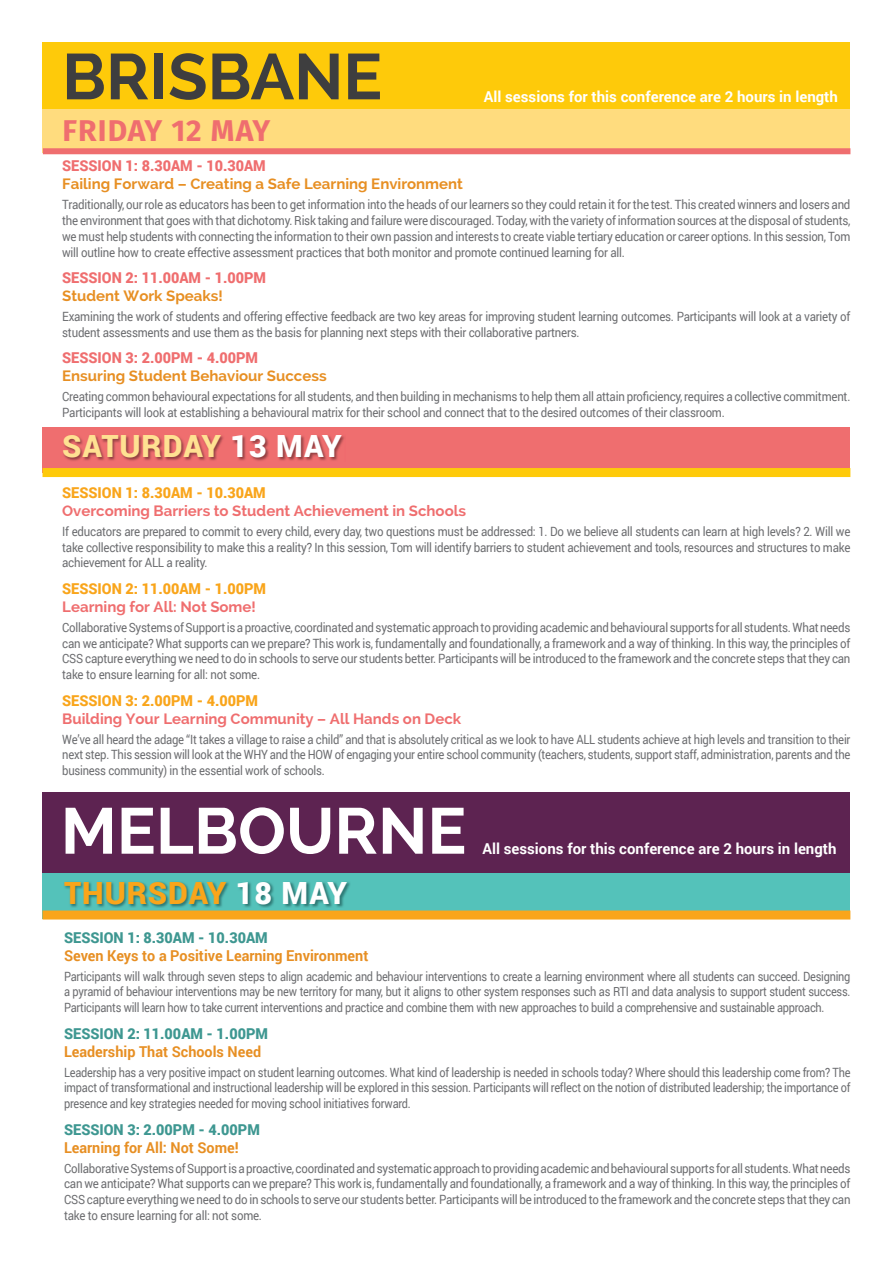
<style>
.page{position:relative;width:893px;height:1263px;background:#fff}
.page>*{position:absolute;margin:0;border:0;box-sizing:border-box;transform-origin:0 0}
.t1{font:700 64.8px "Raleway";color:#fff}
.t2{font:700 64.5px "Raleway";color:#3e3e3f}
.t3{font:900 30.6px "Roboto";letter-spacing:.03em;color:#ffe192}
.t4{font:900 30.6px "Roboto";letter-spacing:.03em;color:#f9a51b}
.t5{font:700 30px "Fira Sans";letter-spacing:.035em;color:#ef6e6f}
.t6{font:700 15px "Raleway";color:#ef6e6f}
.t7{font:700 15px "Raleway";color:#e78f23}
.t8{font:700 15px "Roboto";color:#fff}
.t9{font:700 15px "Roboto";color:#e78f23;scale:.96 1}
.t10{font:900 15px "Roboto";color:#ef6e6f;scale:.96 1}
.t11{font:900 15px "Roboto";color:#f9a51b;scale:.96 1}
.t12{font:900 15px "Roboto";color:#3e9791;scale:.96 1}
.t13{font:12.75px/15.8px "Roboto";letter-spacing:-.02em;color:#6c6d70;text-align:justify;scale:.9 1}
.t14{font:12.75px/15.8px "Roboto";letter-spacing:-.02em;color:#6c6d70;text-align:justify;scale:.86 1}
.t15{font:12.75px/15.8px "Roboto";letter-spacing:-.02em;color:#6c6d70;text-align:justify;scale:.88 1}
.s1{color:#fff}
</style>
<div class="page">
<div style="left:43px;top:427px;width:807px;height:45px;background:#ef6e6f"></div>
<img style="left:63px;top:435px;width:281px;height:26px">
<div style="left:43px;top:468px;width:807px;height:9px;background:#feca0a"></div>
<div style="left:43px;top:43px;width:807px;height:67px;background:#feca0a"></div>
<div style="left:43px;top:110px;width:807px;height:43px;background:#ffdc7e"></div>
<div style="left:43px;top:148px;width:807px;height:6px;background:#ef6e6f"></div>
<div style="left:43px;top:792px;width:807px;height:91px;background:#5d2351"></div>
<div style="left:43px;top:873px;width:807px;height:45px;background:#54c2ba"></div>
<img style="left:64px;top:882px;width:286px;height:26px">
<div style="left:43px;top:910px;width:807px;height:9px;background:#f9a51b"></div>
<h2 class="t2" style="left:62px;top:39px;width:322px">BRISBANE</h2>
<p class="t8" style="left:484px;top:87px;width:356px">All sessions for this conference are 2 hours in length</p>
<h3 class="t5" style="left:62px;top:116px;width:210px">FRIDAY 12 MAY</h3>
<p class="t10" style="left:62px;top:156px;width:214px">SESSION 1: 8.30AM - 10.30AM</p>
<p class="t7" style="left:62px;top:175px;width:402px">Failing Forward – Creating a Safe Learning Environment</p>
<p class="t13" style="left:62px;top:197px;width:877px">Traditionally, our role as educators has been to get information into the heads of our learners so they could retain it for the test. This created winners and losers and the environment that goes with that dichotomy. Risk taking and failure were discouraged. Today, with the variety of information sources at the disposal of students, we must help students with connecting the information to their own passion and interests to create viable tertiary education or career options. In this session, Tom will outline how to create effective assessment practices that both monitor and promote continued learning for all.</p>
<p class="t10" style="left:62px;top:267px;width:214px">SESSION 2: 11.00AM - 1.00PM</p>
<p class="t7" style="left:62px;top:287px;width:162px">Student Work Speaks!</p>
<p class="t13" style="left:62px;top:308px;width:877px">Examining the work of students and offering effective feedback are two key areas for improving student learning outcomes. Participants will look at a variety of student assessments and use them as the basis for planning next steps with their collaborative partners.</p>
<p class="t10" style="left:62px;top:348px;width:206px">SESSION 3: 2.00PM - 4.00PM</p>
<p class="t7" style="left:62px;top:367px;width:266px">Ensuring Student Behaviour Success</p>
<p class="t13" style="left:62px;top:389px;width:877px">Creating common behavioural expectations for all students, and then building in mechanisms to help them all attain proficiency, requires a collective commitment.<br>Participants will look at establishing a behavioural matrix for their school and connect that to the desired outcomes of their classroom.</p>
<h3 class="t3" style="left:62px;top:425px;width:281px">SATURDAY <span class="s1">13 MAY</span></h3>
<p class="t11" style="left:62px;top:482px;width:214px">SESSION 1: 8.30AM - 10.30AM</p>
<p class="t6" style="left:62px;top:502px;width:405px">Overcoming Barriers to Student Achievement in Schools</p>
<p class="t13" style="left:62px;top:523px;width:877px">If educators are prepared to commit to every child, every day, two questions must be addressed: 1. Do we believe all students can learn at high levels? 2. Will we take collective responsibility to make this a reality? In this session, Tom will identify barriers to student achievement and tools, resources and structures to make achievement for ALL a reality.</p>
<p class="t11" style="left:62px;top:578px;width:214px">SESSION 2: 11.00AM - 1.00PM</p>
<p class="t6" style="left:62px;top:598px;width:195px">Learning for All: Not Some!</p>
<p class="t13" style="left:62px;top:619px;width:877px">Collaborative Systems of Support is a proactive, coordinated and systematic approach to providing academic and behavioural supports for all students. What needs can we anticipate? What supports can we prepare? This work is, fundamentally and foundationally, a framework and a way of thinking. In this way, the principles of CSS capture everything we need to do in schools to serve our students better. Participants will be introduced to the framework and the concrete steps that they can take to ensure learning for all: not some.</p>
<p class="t11" style="left:62px;top:690px;width:206px">SESSION 3: 2.00PM - 4.00PM</p>
<p class="t6" style="left:62px;top:709px;width:400px">Building Your Learning Community – All Hands on Deck</p>
<p class="t15" style="left:62px;top:731px;width:897px">We’ve all heard the adage “It takes a village to raise a child” and that is absolutely critical as we look to have ALL students achieve at high levels and transition to their next step. This session will look at the WHY and the HOW of engaging your entire school community (teachers, students, support staff, administration, parents and the business community) in the essential work of schools.</p>
<h1 class="t1" style="left:61px;top:793px;width:407px">MELBOURNE</h1>
<h3 class="t4" style="left:64px;top:871px;width:284px">THURSDAY <span class="s1">18 MAY</span></h3>
<p class="t8" style="left:482px;top:838px;width:356px">All sessions for this conference are 2 hours in length</p>
<p class="t12" style="left:64px;top:927px;width:214px">SESSION 1: 8.30AM - 10.30AM</p>
<p class="t9" style="left:64px;top:945px;width:318px">Seven Keys to a Positive Learning Environment</p>
<p class="t14" style="left:64px;top:968px;width:916px">Participants will walk through seven steps to align academic and behaviour interventions to create a learning environment where all students can succeed. Designing a pyramid of behaviour interventions may be new territory for many, but it aligns to other system responses such as RTI and data analysis to support student success.<br>Participants will learn how to take current interventions and practice and combine them with new approaches to build a comprehensive and sustainable approach.</p>
<p class="t12" style="left:64px;top:1023px;width:214px">SESSION 2: 11.00AM - 1.00PM</p>
<p class="t9" style="left:64px;top:1041px;width:207px">Leadership That Schools Need</p>
<p class="t14" style="left:64px;top:1064px;width:916px">Leadership has a very positive impact on student learning outcomes. What kind of leadership is needed in schools today? Where should this leadership come from? The impact of transformational and instructional leadership will be explored in this session. Participants will reflect on the notion of distributed leadership; the importance of presence and key strategies needed for moving school initiatives forward.</p>
<p class="t12" style="left:64px;top:1119px;width:206px">SESSION 3: 2.00PM - 4.00PM</p>
<p class="t9" style="left:64px;top:1137px;width:183px">Learning for All: Not Some!</p>
<p class="t13" style="left:64px;top:1160px;width:875px">Collaborative Systems of Support is a proactive, coordinated and systematic approach to providing academic and behavioural supports for all students. What needs can we anticipate? What supports can we prepare? This work is, fundamentally and foundationally, a framework and a way of thinking. In this way, the principles of CSS capture everything we need to do in schools to serve our students better. Participants will be introduced to the framework and the concrete steps that they can take to ensure learning for all: not some.</p>
</div>
